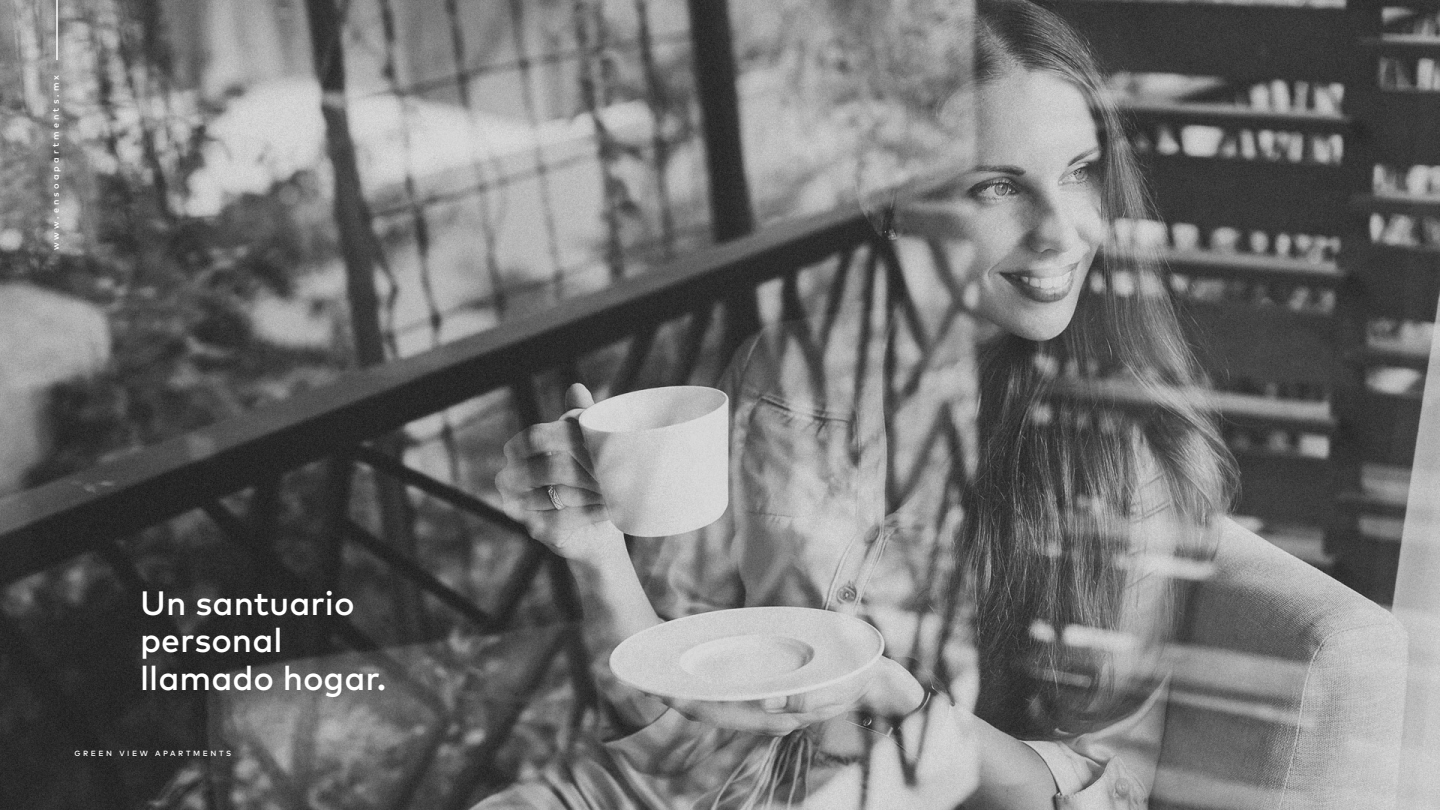
<style>
.page{position:relative;width:1440px;height:810px;background:#fff}
.page>*{position:absolute;margin:0;border:0;box-sizing:border-box;transform-origin:0 0}
.t1{font:500 33.75px/37.5px "Mark Pro";color:#fff}
.t2{font:500 9px "Mark Pro";letter-spacing:.345em;color:#fff}
.t3{font:500 7.5px "Mark Pro";letter-spacing:.345em;color:#fff}
</style>
<div class="page">
<img style="left:0;top:0;width:1440px;height:810px">
<hr style="left:56px;top:0;width:2px;height:60px;background:#fff">
<p class="t2" style="left:49px;top:250px;width:177px;rotate:-90deg">www.ensoapartments.mx</p>
<p class="t1" style="left:140px;top:581px;width:247px">Un santuario personal llamado hogar.</p>
<p class="t3" style="left:74px;top:748px;width:158px">GREEN VIEW APARTMENTS</p>
</div>
